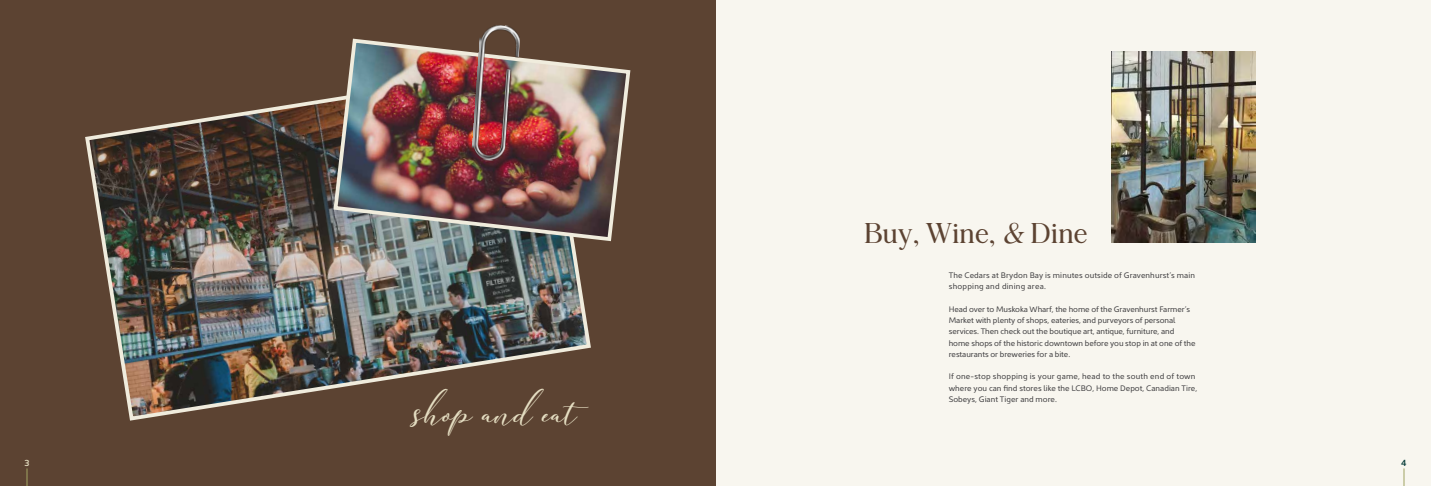
<style>
.page{position:relative;width:1431px;height:486px;background:#fff}
.page>*{position:absolute;margin:0;border:0;box-sizing:border-box;transform-origin:0 0}
.t1{font:34.35px "Strong Farmhouse";letter-spacing:.01em;color:#e5dec2}
.t2{font:32.25px "Agatho";letter-spacing:.01em;color:#5c4332}
.t3{font:600 9px "Kyrial Sans Pro";color:#e5dec2}
.t4{font:600 9px "Kyrial Sans Pro";color:#063b38}
.t5{font:8.1px/11.2px "Kyrial Sans Pro";letter-spacing:-.01em;color:#414042}
.t6{font:8.1px/11.2px "Kyrial Sans Pro";letter-spacing:.01em;color:#414042}
</style>
<div class="page">
<div style="left:701px;top:0;width:730px;height:486px;background:#f8f6ef"></div>
<div style="left:0;top:0;width:716px;height:486px;background:#5c4332"></div>
<img style="left:85px;top:98px;width:506px;height:323px">
<img style="left:331px;top:38px;width:300px;height:205px">
<img style="left:1112px;top:51px;width:144px;height:192px">
<img style="left:471px;top:25px;width:50px;height:137px">
<svg style="left:27px;top:468px;width:1px;height:18px"></svg>
<svg style="left:1404px;top:468px;width:1px;height:18px"></svg>
<h1 class="t1" style="left:414px;top:390px;width:165px">shop and eat</h1>
<h2 class="t2" style="left:864px;top:220px;width:225px">Buy, Wine, &amp; Dine</h2>
<p class="t6" style="left:949px;top:269px;width:248px">The Cedars at Brydon Bay is minutes outside of Gravenhurst’s main shopping and dining area.</p>
<p class="t5" style="left:949px;top:303px;width:248px">Head over to Muskoka Wharf, the home of the Gravenhurst Farmer’s Market with plenty of shops, eateries, and purveyors of personal services. Then check out the boutique art, antique, furniture, and home shops of the historic downtown before you stop in at one of the restaurants or breweries for a bite.</p>
<p class="t5" style="left:949px;top:370px;width:250px">If one-stop shopping is your game, head to the south end of town where you can find stores like the LCBO, Home Depot, Canadian Tire,<br>Sobeys, Giant Tiger and more.</p>
<p class="t3" style="left:24px;top:456px;width:7px">3</p>
<p class="t4" style="left:1401px;top:456px;width:7px">4</p>
</div>
